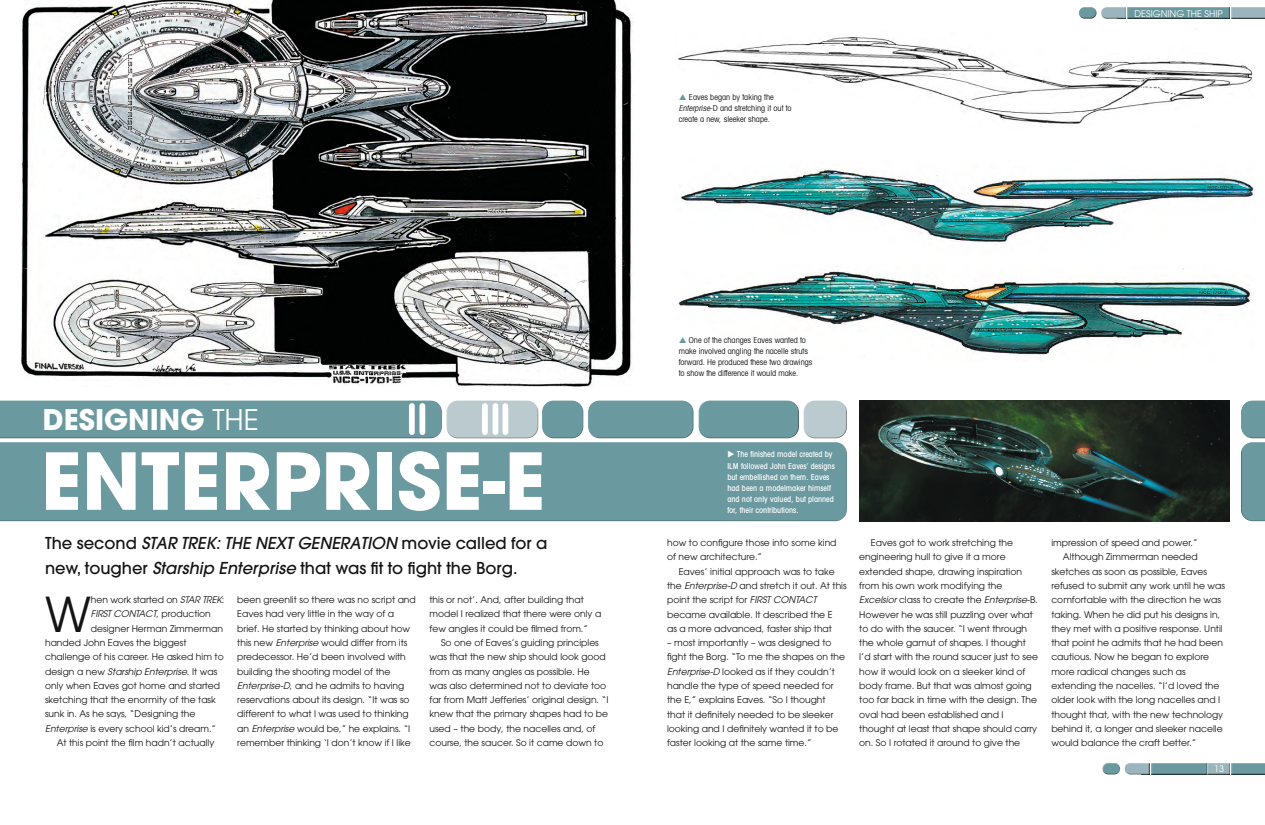
<style>
.page{position:relative;width:1265px;height:825px;background:#fff}
.page>*{position:absolute;margin:0;border:0;box-sizing:border-box;transform-origin:0 0}
.t1{font:700 77.7px "Avant Garde";color:#fff}
.t2{font:47.8px "Avant Garde";color:#131413}
.t3{font:700 28.3px "Avant Garde";color:#fff}
.t4{font:500 16.3px/24.5px "Avant Garde LT";color:#131413}
.t5{font:9.2px/14.3px "Avant Garde LT";color:#131413}
.t6{font:italic 9.2px "Avant Garde LT";color:#131413}
.t7{font:9.2px "Avant Garde";color:#fff}
.t8{font:condensed 8.2px/11.2px "Avant Garde LT";color:#131413}
.t9{font:500 condensed 8.2px/11.2px "Avant Garde LT";color:#fff}
.s1{font-style:italic}
.s2{font-weight:400}
.s3{font-family:"Avant Garde"}
.s4{font-style:normal}
</style>
<div class="page">
<div style="left:802px;top:399px;width:44px;height:33px;background:#fff;opacity:.75"></div>
<div style="left:803px;top:404px;width:45px;height:34px;background:#131413;opacity:.75"></div>
<div style="left:0;top:440px;width:846px;height:75px;background:#fff;opacity:.75"></div>
<div style="left:0;top:445px;width:848px;height:77px;background:#6b99a0"></div>
<svg style="left:1241px;top:400px;width:23px;height:39px"></svg>
<div style="left:1240px;top:440px;width:24px;height:75px;background:#fff;opacity:.75"></div>
<div style="left:1239px;top:446px;width:25px;height:76px;background:#131413;opacity:.75"></div>
<div style="left:0;top:399px;width:442px;height:33px;background:#fff;opacity:.75"></div>
<div style="left:0;top:404px;width:444px;height:34px;background:#6b99a0"></div>
<div style="left:446px;top:399px;width:92px;height:33px;background:#fff;opacity:.75"></div>
<div style="left:446px;top:404px;width:93px;height:34px;background:#bacacf"></div>
<div style="left:587px;top:399px;width:106px;height:33px;background:#fff;opacity:.75"></div>
<div style="left:588px;top:404px;width:106px;height:34px;background:#6b99a0"></div>
<div style="left:697px;top:399px;width:101px;height:33px;background:#fff;opacity:.75"></div>
<div style="left:698px;top:404px;width:102px;height:34px;background:#6b99a0"></div>
<div style="left:541px;top:399px;width:42px;height:33px;background:#fff;opacity:.75"></div>
<div style="left:542px;top:404px;width:43px;height:34px;background:#131413;opacity:.75"></div>
<img style="left:21px;top:0;width:611px;height:386px">
<div style="left:1123px;top:762px;width:27px;height:12px;background:#131413;opacity:.75"></div>
<div style="left:1150px;top:762px;width:57px;height:12px;background:#131413;opacity:.75"></div>
<div style="left:1206px;top:762px;width:25px;height:12px;background:#131413;opacity:.75"></div>
<div style="left:1230px;top:762px;width:34px;height:12px;background:#131413;opacity:.75"></div>
<div style="left:1101px;top:761px;width:19px;height:11px;background:#fff;opacity:.75"></div>
<div style="left:1101px;top:764px;width:20px;height:10px;background:#131413;opacity:.75"></div>
<div style="left:1100px;top:6px;width:26px;height:13px;background:#131413;opacity:.75"></div>
<div style="left:1127px;top:6px;width:104px;height:13px;background:#131413;opacity:.75"></div>
<div style="left:1230px;top:6px;width:34px;height:13px;background:#131413;opacity:.75"></div>
<div style="left:1077px;top:6px;width:19px;height:10px;background:#fff;opacity:.75"></div>
<div style="left:1077px;top:8px;width:21px;height:11px;background:#131413;opacity:.75"></div>
<img style="left:678px;top:29px;width:575px;height:95px">
<img style="left:678px;top:268px;width:575px;height:88px">
<img style="left:681px;top:169px;width:574px;height:76px">
<div style="left:482px;top:403px;width:6px;height:32px;background:#fff;border-radius:3px"></div>
<div style="left:409px;top:403px;width:5px;height:32px;background:#fff;border-radius:3px"></div>
<div style="left:492px;top:403px;width:6px;height:32px;background:#fff;border-radius:3px"></div>
<div style="left:419px;top:403px;width:6px;height:32px;background:#fff;border-radius:3px"></div>
<div style="left:502px;top:403px;width:6px;height:32px;background:#fff;border-radius:3px"></div>
<img style="left:859px;top:400px;width:369px;height:121px">
<svg style="left:679px;top:337px;width:7px;height:6px"></svg>
<svg style="left:679px;top:94px;width:7px;height:6px"></svg>
<p class="t8" style="left:678px;top:91px;width:114px;text-indent:10px">Eaves began by taking the<br><span class="s1">Enterprise</span>-D and stretching it out to create a new, sleeker shape.</p>
<p class="t7" style="left:1134px;top:8px;width:90px">DESIGNING THE SHIP</p>
<h3 class="t3" style="left:43px;top:401px;width:217px">DESIGNING <span class="s2">THE</span></h3>
<h1 class="t1" style="left:41px;top:431px;width:506px">ENTERPRISE-E</h1>
<h3 class="t4" style="left:45px;top:531px;width:504px">The second <span class="s1">STAR TREK: THE NEXT GENERATION</span> movie called for a new, tougher <span class="s1">Starship Enterprise</span> that was fit to fight the Borg.</h3>
<h2 class="t2" style="left:45px;top:586px;width:47px">W</h2>
<p class="t5" style="left:91px;top:592px;width:135px"><span class="s3">hen w</span>ork started on <span class="s1">STAR TREK</span>:</p>
<p class="t6" style="left:91px;top:608px;width:121px">FIRST CONTACT<span class="s4">, production</span></p>
<p class="t5" style="left:91px;top:621px;width:133px">designer Herman Zimmerman</p>
<p class="t5" style="left:45px;top:635px;width:143px">handed John Eaves the biggest</p>
<p class="t5" style="left:45px;top:650px;width:180px">challenge of his career. He asked him to</p>
<p class="t6" style="left:45px;top:666px;width:174px"><span class="s4">design a new</span> Starship Enterprise<span class="s4">. It was</span></p>
<p class="t5" style="left:45px;top:678px;width:176px">only when Eaves got home and started</p>
<p class="t5" style="left:45px;top:692px;width:172px">sketching that the enormity of the task</p>
<p class="t5" style="left:45px;top:707px;width:152px">sunk in. As he says, “Designing the</p>
<p class="t5" style="left:45px;top:721px;width:172px"><span class="s1">Enterprise</span> is every school kid’s dream.”</p>
<p class="t5" style="left:57px;top:735px;width:159px">At this point the film hadn’t actually</p>
<p class="t5" style="left:237px;top:593px;width:180px">been greenlit so there was no script and Eaves had very little in the way of a brief. He started by thinking about how this new <span class="s1">Enterprise</span> would differ from its predecessor. He’d been involved with building the shooting model of the <span class="s1">Enterprise-D</span>, and he admits to having reservations about its design. “It was so different to what I was used to thinking an <span class="s1">Enterprise</span> would be,” he explains. “I remember thinking ‘I don’t know if I like</p>
<p class="t5" style="left:429px;top:593px;width:173px">this or not’. And, after building that model I realized that there were only a few angles it could be filmed from.”</p>
<p class="t5" style="left:429px;top:635px;width:180px;text-indent:12px">So one of Eaves’s guiding principles was that the new ship should look good from as many angles as possible. He was also determined not to deviate too far from Matt Jefferies’ original design. “I knew that the primary shapes had to be used – the body, the nacelles and, of course, the saucer. So it came down to</p>
<p class="t8" style="left:678px;top:334px;width:135px;text-indent:10px">One of the changes Eaves wanted to make involved angling the nacelle struts forward. He produced these two drawings to show the difference it would make.</p>
<p class="t9" style="left:727px;top:449px;width:109px">◆ The finished model created by<br>ILM followed John Eaves’ designs but embellished on them. Eaves had been a modelmaker himself and not only valued, but planned for, their contributions.</p>
<p class="t5" style="left:667px;top:535px;width:171px">how to configure those into some kind of new architecture.”</p>
<p class="t5" style="left:667px;top:564px;width:181px;text-indent:12px">Eaves’ initial approach was to take the <span class="s1">Enterprise-D</span> and stretch it out. At this point the script for <span class="s1">FIRST CONTACT </span>became available. It described the E<br>as a more advanced, faster ship that</p>
<p class="t5" style="left:667px;top:635px;width:180px">– most importantly – was designed to fight the Borg. “To me the shapes on the <span class="s1">Enterprise-D</span> looked as if they couldn’t handle the type of speed needed for the E,” explains Eaves. “So I thought that it definitely needed to be sleeker looking and I definitely wanted it to be faster looking at the same time.”</p>
<p class="t5" style="left:859px;top:536px;width:180px;text-indent:12px">Eaves got to work stretching the engineering hull to give it a more extended shape, drawing inspiration from his own work modifying the <span class="s1">Excelsior</span> class to create the <span class="s1">Enterprise</span>-B.<br>However he was still puzzling over what to do with the saucer. “I went through the whole gamut of shapes. I thought I’d start with the round saucer just to see how it would look on a sleeker kind of body frame. But that was almost going too far back in time with the design. The oval had been established and I thought at least that shape should carry on. So I rotated it around to give the</p>
<p class="t5" style="left:1051px;top:536px;width:148px">impression of speed and power.”</p>
<p class="t5" style="left:1062px;top:550px;width:136px">Although Zimmerman needed</p>
<p class="t5" style="left:1051px;top:564px;width:157px">sketches as soon as possible, Eaves</p>
<p class="t5" style="left:1051px;top:578px;width:175px">refused to submit any work until he was</p>
<p class="t5" style="left:1051px;top:593px;width:171px">comfortable with the direction he was</p>
<p class="t5" style="left:1051px;top:607px;width:170px">taking. When he did put his designs in,</p>
<p class="t5" style="left:1051px;top:621px;width:173px">they met with a positive response. Until</p>
<p class="t5" style="left:1051px;top:636px;width:173px">that point he admits that he had been</p>
<p class="t5" style="left:1051px;top:650px;width:159px">cautious. Now he began to explore</p>
<p class="t5" style="left:1051px;top:664px;width:136px">more radical changes such as</p>
<p class="t5" style="left:1051px;top:678px;width:169px">extending the nacelles. “I’d loved the</p>
<p class="t5" style="left:1051px;top:693px;width:170px">older look with the long nacelles and I</p>
<p class="t5" style="left:1051px;top:707px;width:173px">thought that, with the new technology</p>
<p class="t5" style="left:1051px;top:721px;width:173px">behind it, a longer and sleeker nacelle</p>
<p class="t5" style="left:1051px;top:736px;width:146px">would balance the craft better.”</p>
<p class="t7" style="left:1213px;top:763px;width:12px">13</p>
</div>
